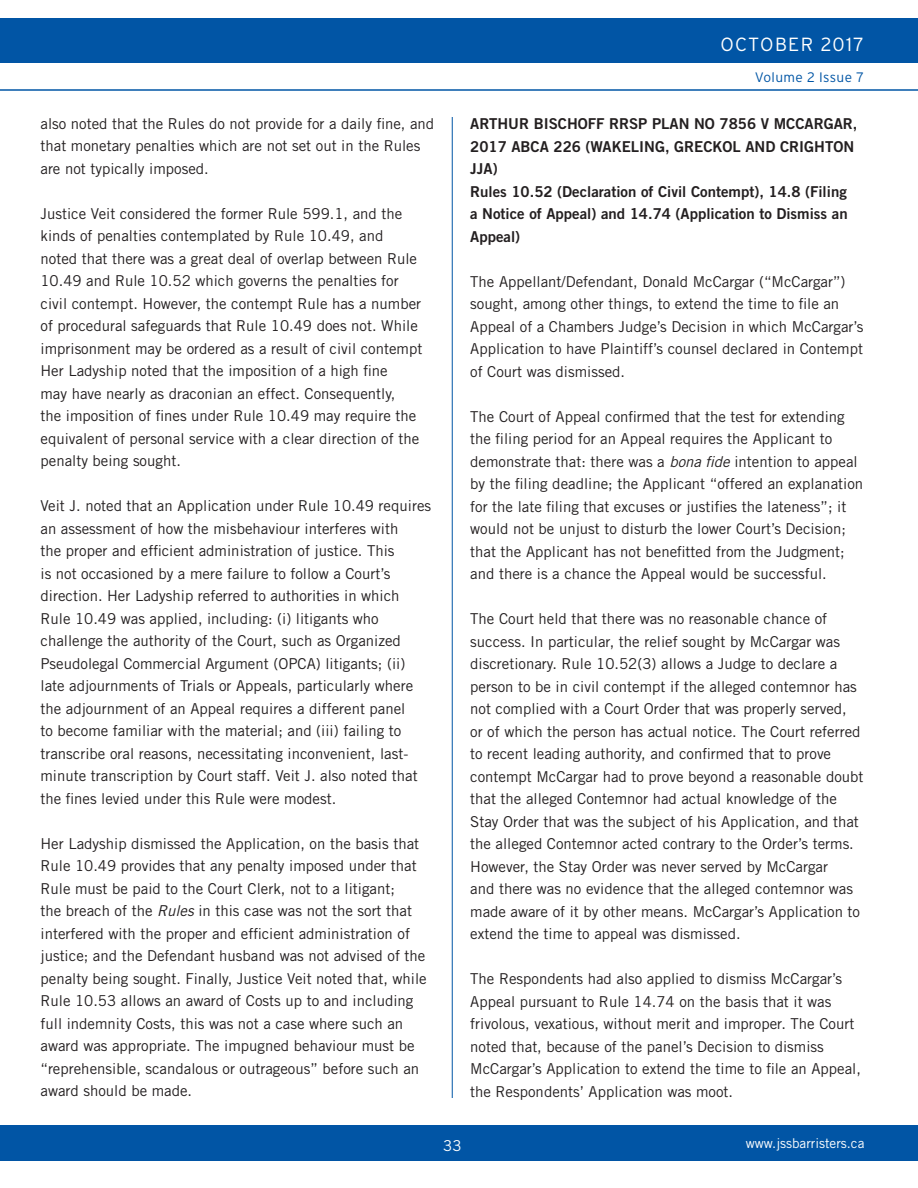
<style>
.page{position:relative;width:918px;height:1188px;background:#fff}
.page>*{position:absolute;margin:0;border:0;box-sizing:border-box;transform-origin:0 0}
.t1{font:300 19.05px "Interstate";letter-spacing:.07em;color:#fff}
.t2{font:15px/22.5px "Trade Gothic";color:#231f20}
.t3{font:15px/22.5px "Trade Gothic Bold Two";color:#231f20}
.t4{font:15px "Trade Gothic";color:#fff}
.t5{font:300 13.65px "Interstate";letter-spacing:.025em;color:#0155a5}
.t6{font:13.5px "Trade Gothic";color:#fff}
.s1{font-style:italic}
</style>
<div class="page">
<div style="left:0;top:18px;width:918px;height:44px;background:#0155a5"></div>
<div style="left:0;top:1125px;width:918px;height:36px;background:#0155a5"></div>
<hr style="left:0;top:89px;width:918px;height:2px;background:#0155a5">
<hr style="left:452px;top:117px;width:1px;height:981px;background:#0155a5">
<p class="t2" style="left:40px;top:112px;width:395px">also noted that the Rules do not provide for a daily fine, and that monetary penalties which are not set out in the Rules are not typically imposed.</p>
<p class="t2" style="left:40px;top:202px;width:383px">Justice Veit considered the former Rule 599.1, and the kinds of penalties contemplated by Rule 10.49, and noted that there was a great deal of overlap between Rule 10.49 and Rule 10.52 which governs the penalties for civil contempt. However, the contempt Rule has a number of procedural safeguards that Rule 10.49 does not. While imprisonment may be ordered as a result of civil contempt Her Ladyship noted that the imposition of a high fine<br>may have nearly as draconian an effect. Consequently,<br>the imposition of fines under Rule 10.49 may require the equivalent of personal service with a clear direction of the penalty being sought.</p>
<p class="t2" style="left:40px;top:494px;width:392px">Veit J. noted that an Application under Rule 10.49 requires an assessment of how the misbehaviour interferes with<br>the proper and efficient administration of justice. This<br>is not occasioned by a mere failure to follow a Court’s direction. Her Ladyship referred to authorities in which Rule 10.49 was applied, including: (i) litigants who challenge the authority of the Court, such as Organized Pseudolegal Commercial Argument (OPCA) litigants; (ii) late adjournments of Trials or Appeals, particularly where the adjournment of an Appeal requires a different panel<br>to become familiar with the material; and (iii) failing to transcribe oral reasons, necessitating inconvenient, last&shy;minute transcription by Court staff. Veit J. also noted that the fines levied under this Rule were modest.</p>
<p class="t2" style="left:40px;top:832px;width:388px">Her Ladyship dismissed the Application, on the basis that Rule 10.49 provides that any penalty imposed under that Rule must be paid to the Court Clerk, not to a litigant;<br>the breach of the <span class="s1">Rules</span> in this case was not the sort that interfered with the proper and efficient administration of justice; and the Defendant husband was not advised of the penalty being sought. Finally, Justice Veit noted that, while Rule 10.53 allows an award of Costs up to and including full indemnity Costs, this was not a case where such an award was appropriate. The impugned behaviour must be “reprehensible, scandalous or outrageous” before such an award should be made.</p>
<p class="t1" style="left:720px;top:33px;width:145px">OCTOBER 2017</p>
<p class="t5" style="left:755px;top:69px;width:111px">Volume 2 Issue 7</p>
<p class="t3" style="left:470px;top:112px;width:389px">ARTHUR BISCHOFF RRSP PLAN NO 7856 V MCCARGAR,<br>2017 ABCA 226 (WAKELING, GRECKOL AND CRIGHTON<br>JJA)</p>
<p class="t3" style="left:470px;top:180px;width:379px;text-align:justify">Rules 10.52 (Declaration of Civil Contempt), 14.8 (Filing a Notice of Appeal) and 14.74 (Application to Dismiss an Appeal)</p>
<p class="t2" style="left:470px;top:270px;width:395px">The Appellant/Defendant, Donald McCargar (“McCargar”) sought, among other things, to extend the time to file an Appeal of a Chambers Judge’s Decision in which McCargar’s Application to have Plaintiff’s counsel declared in Contempt of Court was dismissed.</p>
<p class="t2" style="left:470px;top:405px;width:394px">The Court of Appeal confirmed that the test for extending the filing period for an Appeal requires the Applicant to demonstrate that: there was a <span class="s1">bona fide</span> intention to appeal by the filing deadline; the Applicant “offered an explanation for the late filing that excuses or justifies the lateness”; it would not be unjust to disturb the lower Court’s Decision; that the Applicant has not benefitted from the Judgment; and there is a chance the Appeal would be successful.</p>
<p class="t2" style="left:470px;top:607px;width:395px">The Court held that there was no reasonable chance of success. In particular, the relief sought by McCargar was discretionary. Rule 10.52(3) allows a Judge to declare a person to be in civil contempt if the alleged contemnor has not complied with a Court Order that was properly served,<br>or of which the person has actual notice. The Court referred to recent leading authority, and confirmed that to prove contempt McCargar had to prove beyond a reasonable doubt that the alleged Contemnor had actual knowledge of the Stay Order that was the subject of his Application, and that the alleged Contemnor acted contrary to the Order’s terms.<br>However, the Stay Order was never served by McCargar<br>and there was no evidence that the alleged contemnor was made aware of it by other means. McCargar’s Application to extend the time to appeal was dismissed.</p>
<p class="t2" style="left:470px;top:967px;width:392px">The Respondents had also applied to dismiss McCargar’s Appeal pursuant to Rule 14.74 on the basis that it was frivolous, vexatious, without merit and improper. The Court noted that, because of the panel’s Decision to dismiss McCargar’s Application to extend the time to file an Appeal, the Respondents’ Application was moot.</p>
<p class="t4" style="left:443px;top:1137px;width:20px">33</p>
<p class="t6" style="left:746px;top:1135px;width:120px">www.jssbarristers.ca</p>
</div>
